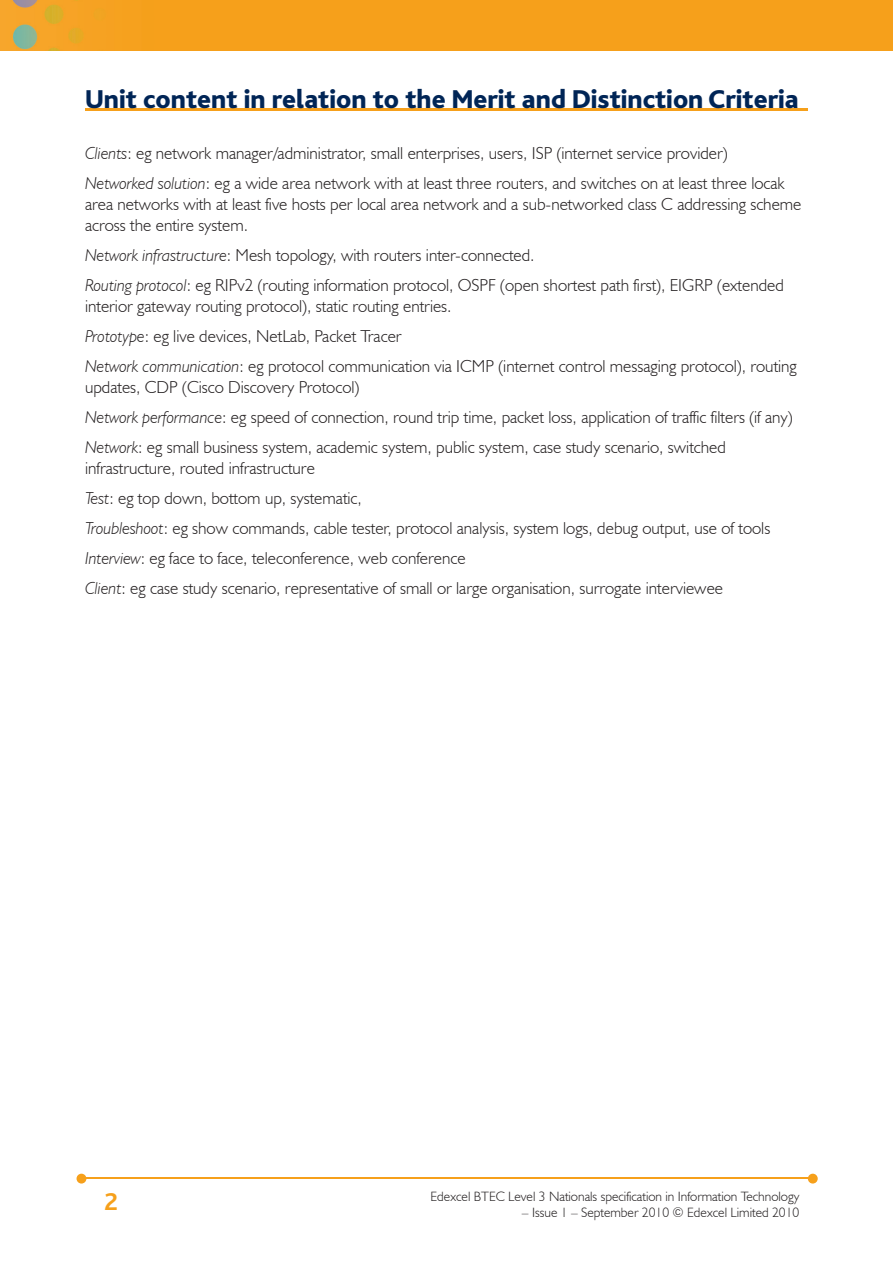
<style>
.page{position:relative;width:893px;height:1263px;background:#fff}
.page>*{position:absolute;margin:0;border:0;box-sizing:border-box;transform-origin:0 0}
.t1{font:800 27px "Bliss";color:#002556}
.t2{font:700 25.5px "Bliss";color:#f6a01b}
.t3{font:300 17.25px/30px "Humanist 521 BT";color:#231f20}
.t4{font:300 13.5px "Humanist 521 BT";color:#231f20}
.s1{font-style:italic}
</style>
<div class="page">
<img style="left:0;top:0;width:893px;height:51px">
<hr style="left:82px;top:1178px;width:728px;height:1px;background:#f6a01b">
<svg style="left:808px;top:1174px;width:10px;height:9px"></svg>
<svg style="left:77px;top:1174px;width:9px;height:9px"></svg>
<hr style="left:85px;top:108px;width:723px;height:2px;background:#f6a01b">
<h1 class="t1" style="left:85px;top:85px;width:715px">Unit content in relation to the Merit and Distinction Criteria</h1>
<p class="t3" style="left:85px;top:138px;width:701px"><span class="s1">Clients</span>: eg network manager/administrator, small enterprises, users, ISP (internet service provider)<br><span class="s1">Networked solution</span>: eg a wide area network with at least three routers, and switches on at least three locak</p>
<p class="t3" style="left:85px;top:193px;width:718px;line-height:21px">area networks with at least five hosts per local area network and a sub-networked class C addressing scheme across the entire system.</p>
<p class="t3" style="left:85px;top:240px;width:700px"><span class="s1">Network infrastructure</span>: Mesh topology, with routers inter-connected.<br><span class="s1">Routing protocol</span>: eg RIPv2 (routing information protocol, OSPF (open shortest path first), EIGRP (extended</p>
<p class="t3" style="left:85px;top:291px;width:713px">interior gateway routing protocol), static routing entries.<br><span class="s1">Prototype</span>: eg live devices, NetLab, Packet Tracer<br><span class="s1">Network communication</span>: eg protocol communication via ICMP (internet control messaging protocol), routing</p>
<p class="t3" style="left:85px;top:372px;width:709px">updates, CDP (Cisco Discovery Protocol)<br><span class="s1">Network performance</span>: eg speed of connection, round trip time, packet loss, application of traffic filters (if any)<br><span class="s1">Network</span>: eg small business system, academic system, public system, case study scenario, switched</p>
<p class="t3" style="left:85px;top:453px;width:687px">infrastructure, routed infrastructure<br><span class="s1">Test</span>: eg top down, bottom up, systematic,<br><span class="s1">Troubleshoot</span>: eg show commands, cable tester, protocol analysis, system logs, debug output, use of tools <span class="s1">Interview</span>: eg face to face, teleconference, web conference<br><span class="s1">Client</span>: eg case study scenario, representative of small or large organisation, surrogate interviewee</p>
<h2 class="t2" style="left:104px;top:1189px;width:15px">2</h2>
<p class="t4" style="left:431px;top:1188px;width:370px">Edexcel BTEC Level 3 Nationals specification in Information Technology</p>
<p class="t4" style="left:522px;top:1204px;width:279px">– Issue 1 – September 2010 © Edexcel Limited 2010</p>
</div>
